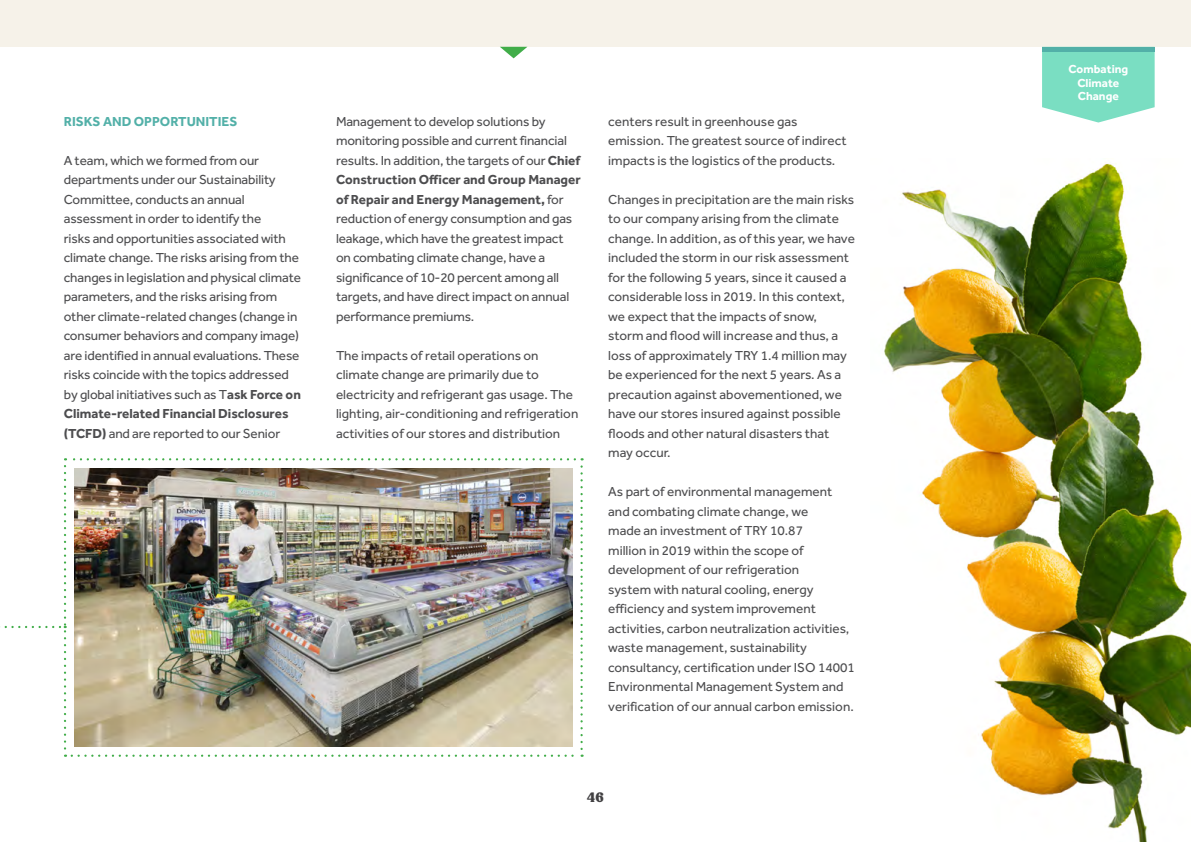
<style>
.page{position:relative;width:1191px;height:842px;background:#fff}
.page>*{position:absolute;margin:0;border:0;box-sizing:border-box;transform-origin:0 0}
.t1{font:13.5px/19.5px "Effra Std";color:#4d4d4f}
.t2{font:700 13.5px "Effra Std";color:#52b0a8}
.t3{font:900 13.5px "Recoleta Alt";color:#414042}
.t4{font:700 12px/13.5px "Effra Std";color:#fff;text-align:center}
.s1{font-weight:700}
</style>
<div class="page">
<div style="left:0;top:0;width:1191px;height:47px;background:#f6f2e9"></div>
<svg style="left:500px;top:47px;width:27px;height:11px"></svg>
<svg style="left:0;top:458px;width:583px;height:299px"></svg>
<img style="left:74px;top:469px;width:498px;height:277px">
<svg style="left:1042px;top:51px;width:112px;height:72px;background:#88e1c8"></svg>
<hr style="left:1042px;top:47px;width:112px;height:4px;background:#52b0a8">
<img style="left:884px;top:163px;width:307px;height:679px">
<p class="t2" style="left:64px;top:113px;width:175px">RISKS AND OPPORTUNITIES</p>
<p class="t1" style="left:64px;top:150px;width:239px">A team, which we formed from our departments under our Sustainability Committee, conducts an annual assessment in order to identify the<br>risks and opportunities associated with climate change. The risks arising from the changes in legislation and physical climate parameters, and the risks arising from other climate-related changes (change in consumer behaviors and company image) are identified in annual evaluations. These risks coincide with the topics addressed by global initiatives such as T<span class="s1">ask Force on Climate-related Financial Disclosures (TCFD)</span> and are reported to our Senior</p>
<p class="t1" style="left:336px;top:111px;width:246px">Management to develop solutions by monitoring possible and current financial results. In addition, the targets of our <span class="s1">Chief Construction Officer and Group Manager of Repair and Energy Management,</span> for reduction of energy consumption and gas leakage, which have the greatest impact on combating climate change, have a significance of 10-20 percent among all targets, and have direct impact on annual performance premiums.</p>
<p class="t1" style="left:336px;top:345px;width:244px">The impacts of retail operations on climate change are primarily due to electricity and refrigerant gas usage. The lighting, air-conditioning and refrigeration activities of our stores and distribution</p>
<p class="t1" style="left:608px;top:111px;width:240px">centers result in greenhouse gas emission. The greatest source of indirect impacts is the logistics of the products.</p>
<p class="t1" style="left:608px;top:189px;width:248px">Changes in precipitation are the main risks to our company arising from the climate change. In addition, as of this year, we have included the storm in our risk assessment for the following 5 years, since it caused a considerable loss in 2019. In this context, we expect that the impacts of snow, storm and flood will increase and thus, a loss of approximately TRY 1.4 million may be experienced for the next 5 years. As a precaution against abovementioned, we have our stores insured against possible floods and other natural disasters that may occur.</p>
<p class="t1" style="left:608px;top:482px;width:248px">As part of environmental management and combating climate change, we<br>made an investment of TRY 10.87<br>million in 2019 within the scope of development of our refrigeration<br>system with natural cooling, energy efficiency and system improvement activities, carbon neutralization activities, waste management, sustainability consultancy, certification under ISO 14001<br>Environmental Management System and verification of our annual carbon emission.</p>
<p class="t3" style="left:587px;top:789px;width:18px">46</p>
<p class="t4" style="left:1068px;top:62px;width:61px">Combating<br>Climate<br>Change</p>
</div>
